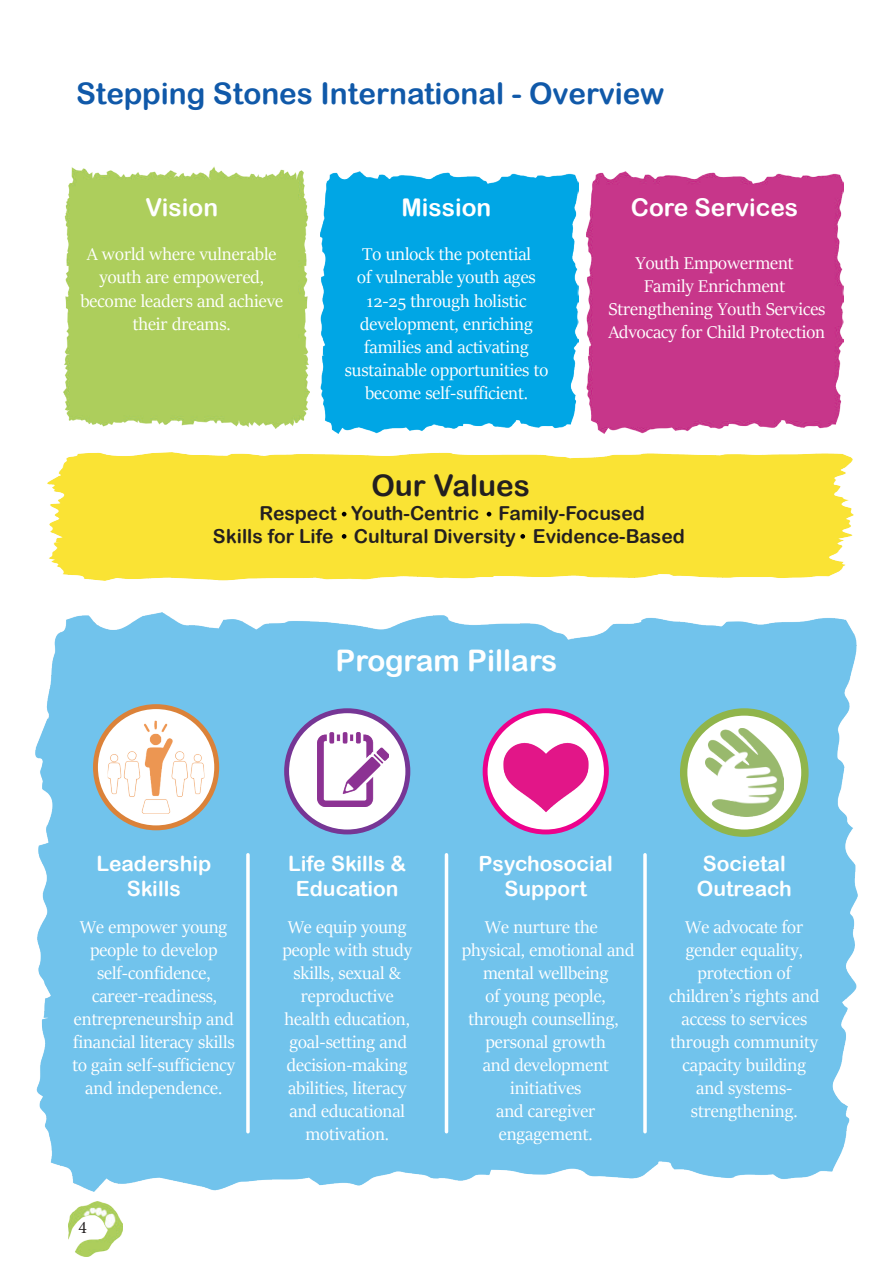
<style>
.page{position:relative;width:893px;height:1265px;background:#fff}
.page>*{position:absolute;margin:0;border:0;box-sizing:border-box;transform-origin:0 0}
.t1{font:29.75px "Arial Rounded MT Bold";color:#1059a9}
.t2{font:29.75px "Arial Rounded MT Bold";color:#fff}
.t3{font:29.75px "Arial Rounded MT Bold";color:#231f20}
.t4{font:24.5px "Arial Rounded MT Bold";color:#fff}
.t5{font:21px/25.2px "Arial Rounded MT Bold";color:#fff;text-align:center}
.t6{font:19.25px/23.1px "Sitka Banner";color:#fff;text-align:center}
.t7{font:19.25px/23.1px "Arial Rounded MT Bold";color:#231f20;text-align:center}
.t8{font:17.5px "Minion Pro";color:#231f20}
</style>
<div class="page">
<img style="left:69px;top:1202px;width:53px;height:55px">
<img style="left:36px;top:613px;width:821px;height:578px">
<img style="left:63px;top:167px;width:247px;height:262px">
<img style="left:586px;top:172px;width:258px;height:262px">
<div style="left:321px;top:172px;width:257px;height:262px;background:#00a6e5"></div>
<div style="left:48px;top:453px;width:806px;height:127px;background:#fae334"></div>
<svg style="left:246px;top:855px;width:4px;height:277px"></svg>
<hr style="left:445px;top:855px;width:3px;height:277px;background:#fff">
<svg style="left:643px;top:855px;width:4px;height:277px"></svg>
<svg style="left:95px;top:707px;width:122px;height:121px"></svg>
<img style="left:108px;top:721px;width:96px;height:93px">
<div style="left:93px;top:704px;width:126px;height:126px;border:5px solid #db8239;border-radius:50%"></div>
<div style="left:287px;top:711px;width:121px;height:121px;background:#fff;border-radius:50%"></div>
<img style="left:318px;top:733px;width:71px;height:74px">
<div style="left:284px;top:708px;width:126px;height:126px;border:5px solid #763695;border-radius:50%"></div>
<img style="left:485px;top:716px;width:121px;height:116px">
<div style="left:483px;top:708px;width:126px;height:126px;border:5px solid #ed028c;border-radius:50%"></div>
<svg style="left:684px;top:712px;width:121px;height:121px"></svg>
<img style="left:705px;top:728px;width:78px;height:89px">
<div style="left:680px;top:708px;width:129px;height:129px;border:7px solid #90b54b;border-radius:50%"></div>
<svg style="left:342px;top:512px;width:4px;height:4px"></svg>
<svg style="left:342px;top:534px;width:4px;height:5px"></svg>
<svg style="left:520px;top:534px;width:5px;height:5px"></svg>
<svg style="left:487px;top:512px;width:4px;height:4px"></svg>
<h1 class="t1" style="left:76px;top:75px;width:590px">Stepping Stones International - Overview</h1>
<p class="t4" style="left:145px;top:193px;width:74px">Vision</p>
<p class="t6" style="left:81px;top:242px;width:204px">A world where vulnerable youth are empowered, become leaders and achieve their dreams.</p>
<p class="t4" style="left:402px;top:193px;width:91px">Mission</p>
<p class="t6" style="left:345px;top:242px;width:205px">To unlock the potential<br>of vulnerable youth ages<br>12-25 through holistic development, enriching families and activating sustainable opportunities to become self-sufficient.</p>
<p class="t4" style="left:631px;top:193px;width:169px">Core Services</p>
<p class="t6" style="left:608px;top:250px;width:219px">Youth Empowerment<br>Family Enrichment<br>Strengthening Youth Services<br>Advocacy for Child Protection</p>
<h1 class="t3" style="left:371px;top:468px;width:160px">Our Values</h1>
<p class="t7" style="left:213px;top:501px;width:473px">Respect Youth-Centric Family-Focused<br>Skills for Life Cultural Diversity Evidence-Based</p>
<h1 class="t2" style="left:336px;top:643px;width:223px">Program Pillars</h1>
<p class="t5" style="left:96px;top:851px;width:116px">Leadership<br>Skills</p>
<p class="t6" style="left:72px;top:914px;width:164px">We empower young people to develop self-confidence, career-readiness, entrepreneurship and financial literacy skills to gain self-sufficiency and independence.</p>
<p class="t6" style="left:282px;top:914px;width:131px">We equip young people with study skills, sexual &amp; reproductive health education, goal-setting and decision-making abilities, literacy and educational motivation.</p>
<p class="t6" style="left:485px;top:914px;width:114px">We nurture the</p>
<p class="t5" style="left:288px;top:851px;width:120px">Life Skills &amp;<br>Education</p>
<p class="t5" style="left:479px;top:851px;width:136px">Psychosocial<br>Support</p>
<p class="t5" style="left:697px;top:851px;width:97px;text-align:left">Societal<br>Outreach</p>
<p class="t6" style="left:669px;top:914px;width:152px">We advocate for gender equality, protection of children’s rights and access to services through community capacity building and systems&shy;strengthening.</p>
<p class="t6" style="left:462px;top:937px;width:174px">physical, emotional and</p>
<p class="t6" style="left:483px;top:960px;width:127px">mental wellbeing</p>
<p class="t6" style="left:486px;top:984px;width:122px">of young people,</p>
<p class="t6" style="left:468px;top:1007px;width:152px">through counselling,</p>
<p class="t6" style="left:486px;top:1030px;width:122px">personal growth</p>
<p class="t6" style="left:483px;top:1053px;width:128px">and development</p>
<p class="t6" style="left:510px;top:1076px;width:73px">initiatives</p>
<p class="t6" style="left:496px;top:1099px;width:101px">and caregiver</p>
<p class="t6" style="left:499px;top:1122px;width:95px">engagement.</p>
<p class="t8" style="left:79px;top:1216px;width:10px">4</p>
</div>
